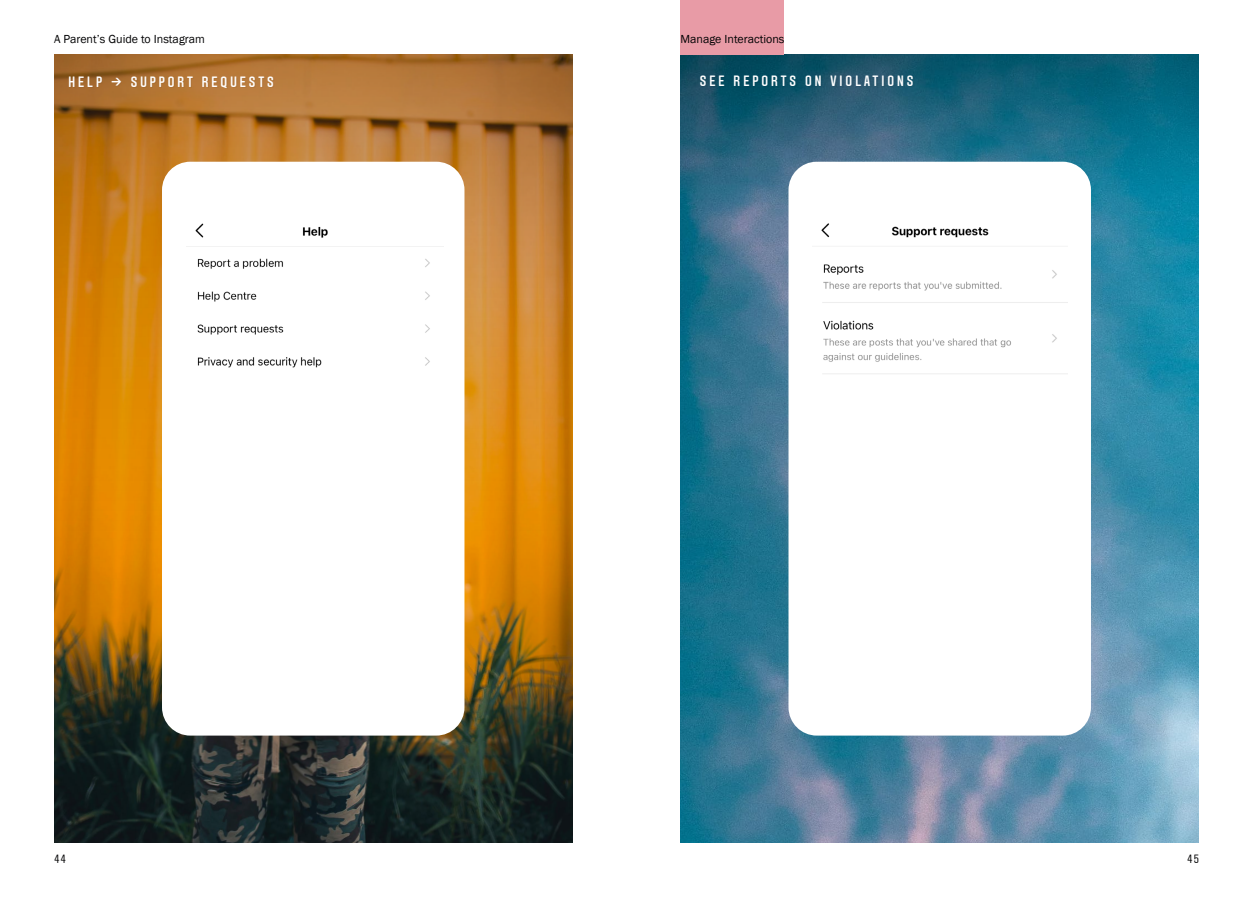
<style>
.page{position:relative;width:1253px;height:897px;background:#fff}
.page>*{position:absolute;margin:0;border:0;box-sizing:border-box;transform-origin:0 0}
.t1{font:500 15px "Aveny T";letter-spacing:.2em;color:#fff}
.t2{font:12px "Franklin Gothic";color:#020203}
.t3{font:12px "Aveny T";color:#020203}
</style>
<div class="page">
<img style="left:680px;top:193px;width:519px;height:649px">
<img style="left:54px;top:686px;width:518px;height:156px">
<svg style="left:54px;top:54px;width:518px;height:632px;background:#c27b1c"></svg>
<svg style="left:680px;top:54px;width:519px;height:139px;background:#1a647e"></svg>
<div style="left:788px;top:162px;width:303px;height:573px;background:#fff;border-radius:28px"></div>
<div style="left:680px;top:0;width:104px;height:54px;background:#e89ba6"></div>
<div style="left:162px;top:162px;width:302px;height:573px;background:#fff;border-radius:28px"></div>
<img style="left:187px;top:223px;width:256px;height:145px">
<div style="left:71px;top:78px;width:204px;height:11px;background:#000;opacity:.05"></div>
<img style="left:821px;top:223px;width:246px;height:151px">
<div style="left:701px;top:77px;width:214px;height:11px;background:#000;opacity:.05"></div>
<p class="t2" style="left:54px;top:32px;width:152px">A Parent’s Guide to Instagram</p>
<p class="t2" style="left:680px;top:31px;width:105px">Manage Interactions</p>
<p class="t1" style="left:68px;top:73px;width:207px">HELP &gt; SUPPORT REQUESTS</p>
<p class="t1" style="left:700px;top:73px;width:215px">SEE REPORTS ON VIOLATIONS</p>
<p class="t3" style="left:54px;top:851px;width:13px">44</p>
<p class="t3" style="left:1187px;top:851px;width:13px">45</p>
</div>
